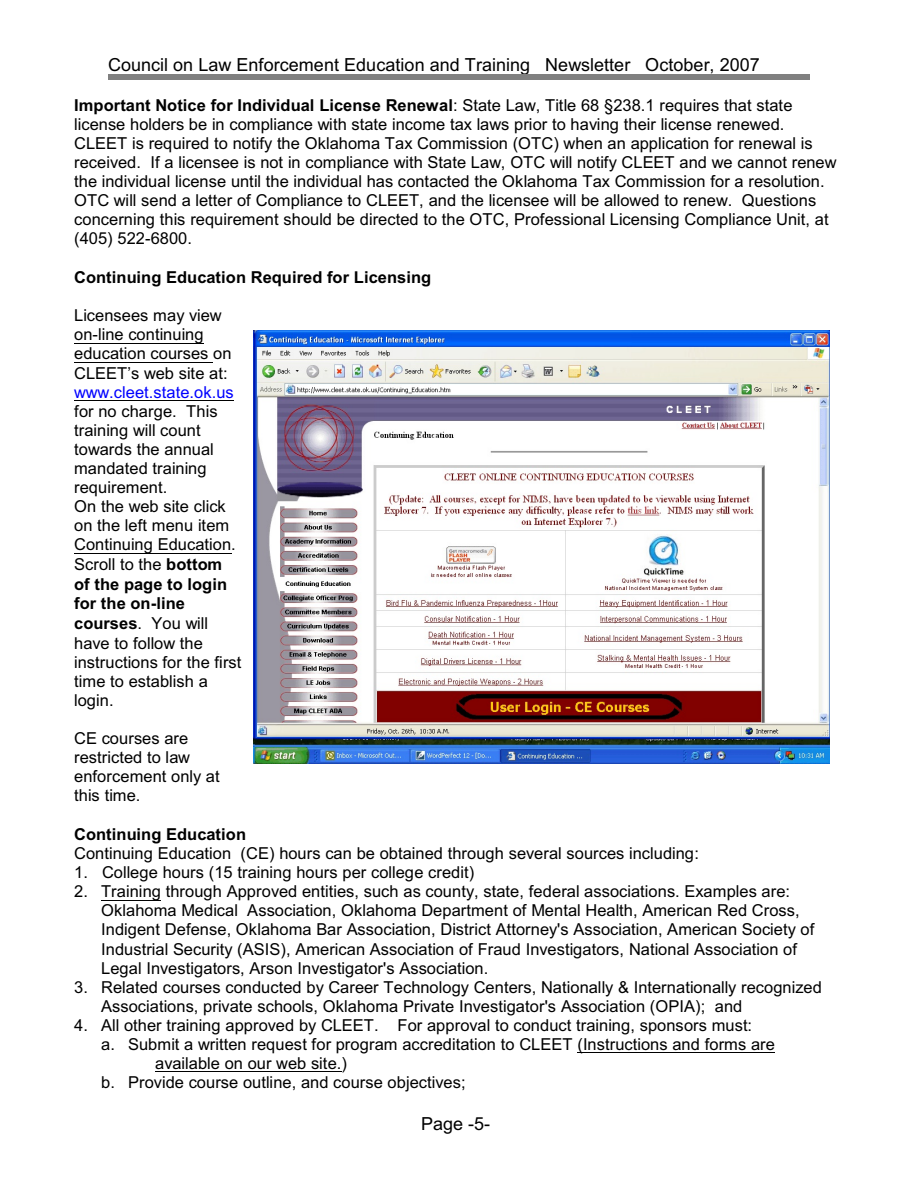
<style>
.page{position:relative;width:918px;height:1188px;background:#fff}
.page>*{position:absolute;margin:0;border:0;box-sizing:border-box;transform-origin:0 0}
.t1{font:18px "Arial";letter-spacing:.005em;color:#000}
.t2{font:16.5px/19px "Arial";letter-spacing:.005em;color:#000}
.t3{font:700 16.5px "Arial";letter-spacing:.005em;color:#000}
.t4{font:16.5px "Arial";letter-spacing:.005em;color:#00f}
.s1{font-weight:700}
</style>
<div class="page">
<div style="left:108px;top:75px;width:702px;height:5px;background:#808080"></div>
<hr style="left:74px;top:343px;width:130px;height:1px;background:#000">
<hr style="left:74px;top:362px;width:139px;height:1px;background:#000">
<hr style="left:74px;top:400px;width:160px;height:1px;background:#000">
<hr style="left:74px;top:553px;width:157px;height:1px;background:#000">
<hr style="left:101px;top:900px;width:60px;height:1px;background:#000">
<hr style="left:577px;top:1052px;width:198px;height:1px;background:#000">
<hr style="left:155px;top:1072px;width:186px;height:1px;background:#000">
<img style="left:254px;top:331px;width:575px;height:433px">
<p class="t1" style="left:108px;top:58px;width:653px">Council on Law Enforcement Education and Training Newsletter October, 2007</p>
<p class="t2" style="left:74px;top:97px;width:764px"><span class="s1">Important Notice for Individual License Renewal</span>: State Law, Title 68 §238.1 requires that state license holders be in compliance with state income tax laws prior to having their license renewed.<br>CLEET is required to notify the Oklahoma Tax Commission (OTC) when an application for renewal is received. If a licensee is not in compliance with State Law, OTC will notify CLEET and we cannot renew the individual license until the individual has contacted the Oklahoma Tax Commission for a resolution.<br>OTC will send a letter of Compliance to CLEET, and the licensee will be allowed to renew. Questions concerning this requirement should be directed to the OTC, Professional Licensing Compliance Unit, at (405) 522-6800.</p>
<p class="t3" style="left:74px;top:271px;width:358px">Continuing Education Required for Licensing</p>
<p class="t2" style="left:74px;top:308px;width:159px">Licensees may view on-line continuing education courses on<br>CLEET’s web site at:</p>
<p class="t4" style="left:74px;top:386px;width:161px">www.cleet.state.ok.us</p>
<p class="t2" style="left:74px;top:403px;width:169px">for no charge. This training will count towards the annual mandated training requirement.<br>On the web site click on the left menu item<br>Continuing Education.<br>Scroll to the <span class="s1">bottom of the page to login for the on-line courses</span>. You will have to follow the instructions for the first time to establish a login.</p>
<p class="t2" style="left:74px;top:730px;width:147px">CE courses are restricted to law enforcement only at this time.</p>
<p class="t3" style="left:74px;top:828px;width:173px">Continuing Education</p>
<p class="t2" style="left:74px;top:845px;width:626px">Continuing Education (CE) hours can be obtained through several sources including:</p>
<p class="t2" style="left:74px;top:864px;width:402px">1. College hours (15 training hours per college credit)</p>
<p class="t2" style="left:101px;top:884px;width:715px;text-indent:-27px">2. Training through Approved entities, such as county, state, federal associations. Examples are:<br>Oklahoma Medical Association, Oklahoma Department of Mental Health, American Red Cross, Indigent Defense, Oklahoma Bar Association, District Attorney's Association, American Society of Industrial Security (ASIS), American Association of Fraud Investigators, National Association of Legal Investigators, Arson Investigator's Association.</p>
<p class="t2" style="left:101px;top:979px;width:722px;text-indent:-27px">3. Related courses conducted by Career Technology Centers, Nationally &amp; Internationally recognized<br>Associations, private schools, Oklahoma Private Investigator's Association (OPIA); and</p>
<p class="t2" style="left:74px;top:1017px;width:680px">4. All other training approved by CLEET. For approval to conduct training, sponsors must:</p>
<p class="t2" style="left:101px;top:1036px;width:675px">a. Submit a written request for program accreditation to CLEET (Instructions and forms are</p>
<p class="t2" style="left:155px;top:1055px;width:193px">available on our web site.)</p>
<p class="t2" style="left:101px;top:1074px;width:366px">b. Provide course outline, and course objectives;</p>
<p class="t1" style="left:421px;top:1117px;width:71px">Page -5-</p>
</div>
